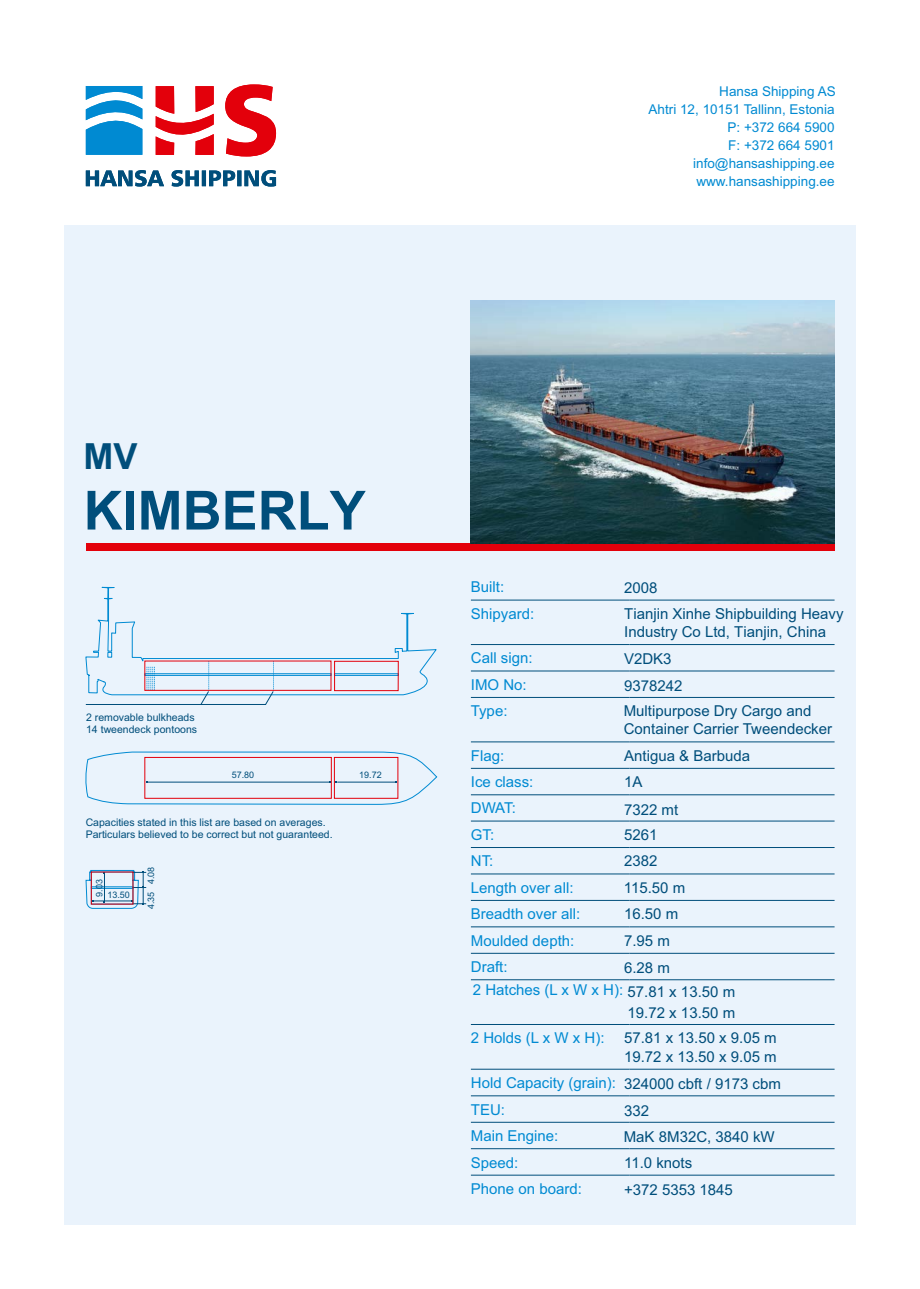
<style>
.page{position:relative;width:920px;height:1289px;background:#fff}
.page>*{position:absolute;margin:0;border:0;box-sizing:border-box;transform-origin:0 0}
.t1{font:700 54px "Arial";color:#004e7b}
.t2{font:700 36px "Arial";color:#004e7b}
.t3{font:15px/18px "Arial";color:#004e7b}
.t4{font:15px "Arial";color:#008ad2}
.t5{font:13.5px/18px "Arial";color:#008ad2;text-align:right}
.t6{font:10.5px/12.6px "Arial";color:#004e7b}
.t7{font:9px "Arial";color:#004e7b}
.s1{color:#008ad2}
.s2{font-style:inherit}
</style>
<div class="page">
<div style="left:65px;top:225px;width:790px;height:999px;background:#eaf3fc"></div>
<svg style="left:156px;top:84px;width:120px;height:72px"></svg>
<svg style="left:86px;top:86px;width:56px;height:69px"></svg>
<svg style="left:86px;top:170px;width:190px;height:16px"></svg>
<div style="left:86px;top:544px;width:748px;height:7px;background:#e3000b"></div>
<hr style="left:471px;top:794px;width:158px;height:1px;background:#004e7b">
<hr style="left:629px;top:794px;width:205px;height:1px;background:#004e7b">
<hr style="left:471px;top:600px;width:158px;height:1px;background:#004e7b">
<hr style="left:629px;top:600px;width:205px;height:1px;background:#004e7b">
<hr style="left:471px;top:644px;width:158px;height:1px;background:#004e7b">
<hr style="left:629px;top:644px;width:205px;height:1px;background:#004e7b">
<hr style="left:471px;top:670px;width:158px;height:1px;background:#004e7b">
<hr style="left:629px;top:670px;width:205px;height:1px;background:#004e7b">
<hr style="left:471px;top:697px;width:158px;height:1px;background:#004e7b">
<hr style="left:629px;top:697px;width:205px;height:1px;background:#004e7b">
<hr style="left:471px;top:741px;width:158px;height:1px;background:#004e7b">
<hr style="left:629px;top:741px;width:205px;height:1px;background:#004e7b">
<hr style="left:471px;top:768px;width:158px;height:1px;background:#004e7b">
<hr style="left:629px;top:768px;width:205px;height:1px;background:#004e7b">
<hr style="left:471px;top:820px;width:158px;height:1px;background:#004e7b">
<hr style="left:629px;top:820px;width:205px;height:1px;background:#004e7b">
<hr style="left:471px;top:847px;width:158px;height:1px;background:#004e7b">
<hr style="left:629px;top:847px;width:205px;height:1px;background:#004e7b">
<hr style="left:471px;top:873px;width:158px;height:1px;background:#004e7b">
<hr style="left:629px;top:873px;width:205px;height:1px;background:#004e7b">
<hr style="left:471px;top:900px;width:158px;height:1px;background:#004e7b">
<hr style="left:629px;top:900px;width:205px;height:1px;background:#004e7b">
<hr style="left:471px;top:926px;width:158px;height:1px;background:#004e7b">
<hr style="left:629px;top:926px;width:205px;height:1px;background:#004e7b">
<hr style="left:471px;top:953px;width:158px;height:1px;background:#004e7b">
<hr style="left:629px;top:953px;width:205px;height:1px;background:#004e7b">
<hr style="left:471px;top:979px;width:158px;height:1px;background:#004e7b">
<hr style="left:629px;top:979px;width:205px;height:1px;background:#004e7b">
<hr style="left:471px;top:1024px;width:158px;height:1px;background:#004e7b">
<hr style="left:629px;top:1024px;width:205px;height:1px;background:#004e7b">
<hr style="left:471px;top:1069px;width:158px;height:1px;background:#004e7b">
<hr style="left:629px;top:1069px;width:205px;height:1px;background:#004e7b">
<svg style="left:86px;top:870px;width:60px;height:38px"></svg>
<svg style="left:85px;top:587px;width:352px;height:217px"></svg>
<hr style="left:471px;top:1095px;width:158px;height:1px;background:#004e7b">
<hr style="left:629px;top:1095px;width:205px;height:1px;background:#004e7b">
<hr style="left:471px;top:1122px;width:158px;height:1px;background:#004e7b">
<hr style="left:629px;top:1122px;width:205px;height:1px;background:#004e7b">
<hr style="left:471px;top:1148px;width:158px;height:1px;background:#004e7b">
<hr style="left:629px;top:1148px;width:205px;height:1px;background:#004e7b">
<hr style="left:471px;top:1174px;width:158px;height:1px;background:#004e7b">
<hr style="left:629px;top:1174px;width:205px;height:1px;background:#004e7b">
<img style="left:470px;top:300px;width:364px;height:243px">
<p class="t5" style="left:648px;top:84px;width:189px">Hansa Shipping AS<br>Ahtri 12, 10151 Tallinn, Estonia<br>P: +372 664 5900<br>F: +372 664 5901 info@hansashipping.ee www.hansashipping.ee</p>
<h2 class="t2" style="left:84px;top:442px;width:56px">MV</h2>
<h1 class="t1" style="left:84px;top:490px;width:283px">KIMBERLY</h1>
<p class="t6" style="left:86px;top:711px;width:112px">2 removable bulkheads<br>14 tweendeck pontoons</p>
<p class="t7" style="left:232px;top:771px;width:24px">57.80</p>
<p class="t7" style="left:359px;top:771px;width:24px">19.72</p>
<p class="t6" style="left:86px;top:816px;width:248px">Capacities stated in this list are based on averages.<br>Particulars believed to be correct but not guaranteed.</p>
<p class="t7" style="left:96px;top:897px;width:19px;rotate:-90deg">9.03</p>
<p class="t7" style="left:107px;top:891px;width:24px">13.50</p>
<p class="t7" style="left:147px;top:884px;width:19px;rotate:-90deg">4.08</p>
<p class="t7" style="left:147px;top:909px;width:19px;rotate:-90deg">4.35</p>
<p class="t4" style="left:471px;top:581px;width:35px">Built:</p>
<p class="t3" style="left:624px;top:580px;width:35px">2008</p>
<p class="t4" style="left:471px;top:608px;width:65px">Shipyard:</p>
<p class="t3" style="left:624px;top:605px;width:221px">Tianjin Xinhe Shipbuilding Heavy<br>Industry Co Ltd, Tianjin, China</p>
<p class="t4" style="left:471px;top:652px;width:63px">Call sign:</p>
<p class="t3" style="left:624px;top:651px;width:49px">V2DK3</p>
<p class="t4" style="left:471px;top:679px;width:57px">IMO No:</p>
<p class="t3" style="left:624px;top:677px;width:60px">9378242</p>
<p class="t4" style="left:471px;top:705px;width:38px">Type:</p>
<p class="t4" style="left:471px;top:750px;width:35px">Flag:</p>
<p class="t3" style="left:624px;top:743px;width:128px;line-height:26.4px">Antigua &amp; Barbuda<br>1A</p>
<p class="t4" style="left:471px;top:802px;width:47px">DWAT:</p>
<p class="t3" style="left:624px;top:800px;width:56px">7322 mt</p>
<p class="t4" style="left:471px;top:829px;width:25px">GT:</p>
<p class="t3" style="left:624px;top:827px;width:35px">5261</p>
<p class="t4" style="left:471px;top:855px;width:24px">NT:</p>
<p class="t3" style="left:624px;top:853px;width:35px">2382</p>
<p class="t4" style="left:471px;top:882px;width:104px">Length over all:</p>
<p class="t3" style="left:623px;top:880px;width:63px">115.50 m</p>
<p class="t4" style="left:471px;top:908px;width:111px">Breadth over all:</p>
<p class="t3" style="left:624px;top:906px;width:56px">16.50 m</p>
<p class="t4" style="left:471px;top:934px;width:105px">Moulded depth:</p>
<p class="t3" style="left:624px;top:932px;width:47px">7.95 m</p>
<p class="t4" style="left:471px;top:961px;width:38px">Draft:</p>
<p class="t3" style="left:624px;top:958px;width:47px">6.28 m</p>
<p class="t3" style="left:623px;top:703px;width:210px">Multipurpose Dry Cargo and<br>Container Carrier Tweendecker</p>
<p class="t4" style="left:471px;top:776px;width:64px">Ice class:</p>
<p class="t3" style="left:473px;top:980px;width:264px;line-height:22.6px;text-align:right"><span class="s1">2 Hatches (L x W x H):</span> 57.81 x 13.5<span class="s2">0</span> m<br>19.72 x 13.5<span class="s2">0</span> m</p>
<p class="t4" style="left:471px;top:1032px;width:135px">2 Holds (L x W x H):</p>
<p class="t3" style="left:624px;top:1030px;width:154px">57.81 x 13.50 x 9.05 m</p>
<p class="t4" style="left:471px;top:1077px;width:147px">Hold Capacity (grain):</p>
<p class="t3" style="left:624px;top:1048px;width:154px">19.72 x 13.50 x 9.05 m</p>
<p class="t3" style="left:624px;top:1076px;width:158px">324000 cbft / 9173 cbm</p>
<p class="t4" style="left:471px;top:1103px;width:36px">TEU:</p>
<p class="t3" style="left:624px;top:1101px;width:27px"><span class="s2">3</span>32</p>
<p class="t4" style="left:471px;top:1130px;width:89px">Main Engine:</p>
<p class="t3" style="left:623px;top:1129px;width:152px">MaK 8M32C, 3840 kW</p>
<p class="t4" style="left:471px;top:1156px;width:49px">Speed:</p>
<p class="t3" style="left:624px;top:1154px;width:70px">11.0 knots</p>
<p class="t4" style="left:471px;top:1183px;width:112px">Phone on board:</p>
<p class="t3" style="left:624px;top:1182px;width:110px">+372 5353 1845</p>
</div>
